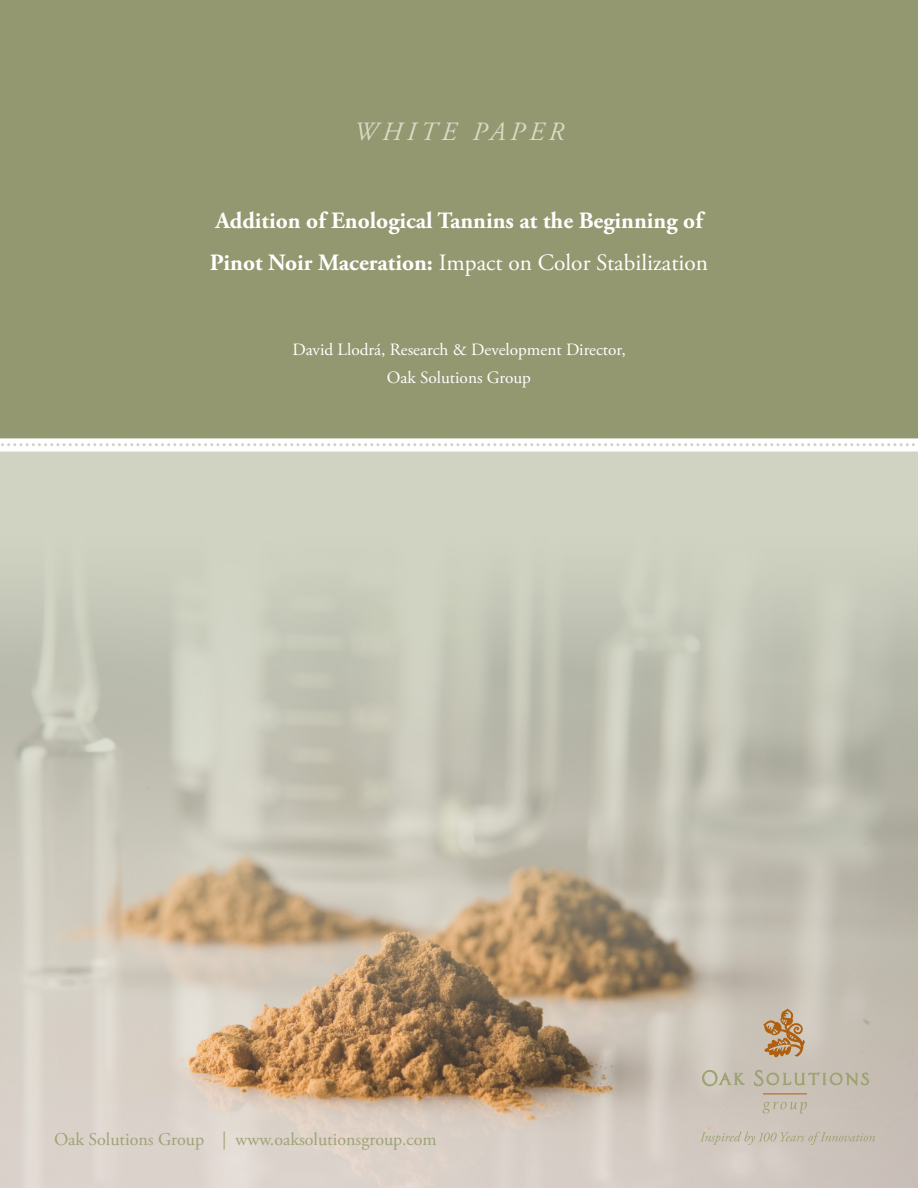
<style>
.page{position:relative;width:918px;height:1188px;background:#fff}
.page>*{position:absolute;margin:0;border:0;box-sizing:border-box;transform-origin:0 0}
.t1{font:italic 26.4px "Adobe Garamond Pro";letter-spacing:.175em;color:#d9dbc5}
.t2{font:700 23.4px/42px "Adobe Garamond Pro";color:#fff}
.t3{font:18px "Adobe Garamond Pro";color:#9ea374}
.t4{font:17.25px/28.5px "Adobe Garamond Pro";color:#fff;text-align:center}
.s1{font-weight:400}
</style>
<div class="page">
<img style="left:0;top:0;width:918px;height:1188px">
<svg style="left:0;top:443px;width:918px;height:3px"></svg>
<svg style="left:702px;top:1070px;width:43px;height:16px"></svg>
<svg style="left:754px;top:1070px;width:115px;height:16px;background:#bdb8a4"></svg>
<svg style="left:763px;top:1102px;width:44px;height:11px"></svg>
<hr style="left:763px;top:1094px;width:44px;height:1px;background:#b05f0f">
<svg style="left:763px;top:1009px;width:42px;height:48px;background:#bf9b75"></svg>
<svg style="left:700px;top:1132px;width:175px;height:13px;background:#c6bfb1"></svg>
<p class="t1" style="left:354px;top:116px;width:211px">WHITE PAPER</p>
<p class="t2" style="left:210px;top:200px;width:500px">Addition of Enological Tannins at the Beginning of<br>Pinot Noir Maceration: <span class="s1">Impact on Color Stabilization</span></p>
<p class="t4" style="left:292px;top:336px;width:335px">David Llodrá, Research &amp; Development Director,<br>Oak Solutions Group</p>
<p class="t3" style="left:54px;top:1128px;width:384px">Oak Solutions Group | www.oaksolutionsgroup.com</p>
</div>
